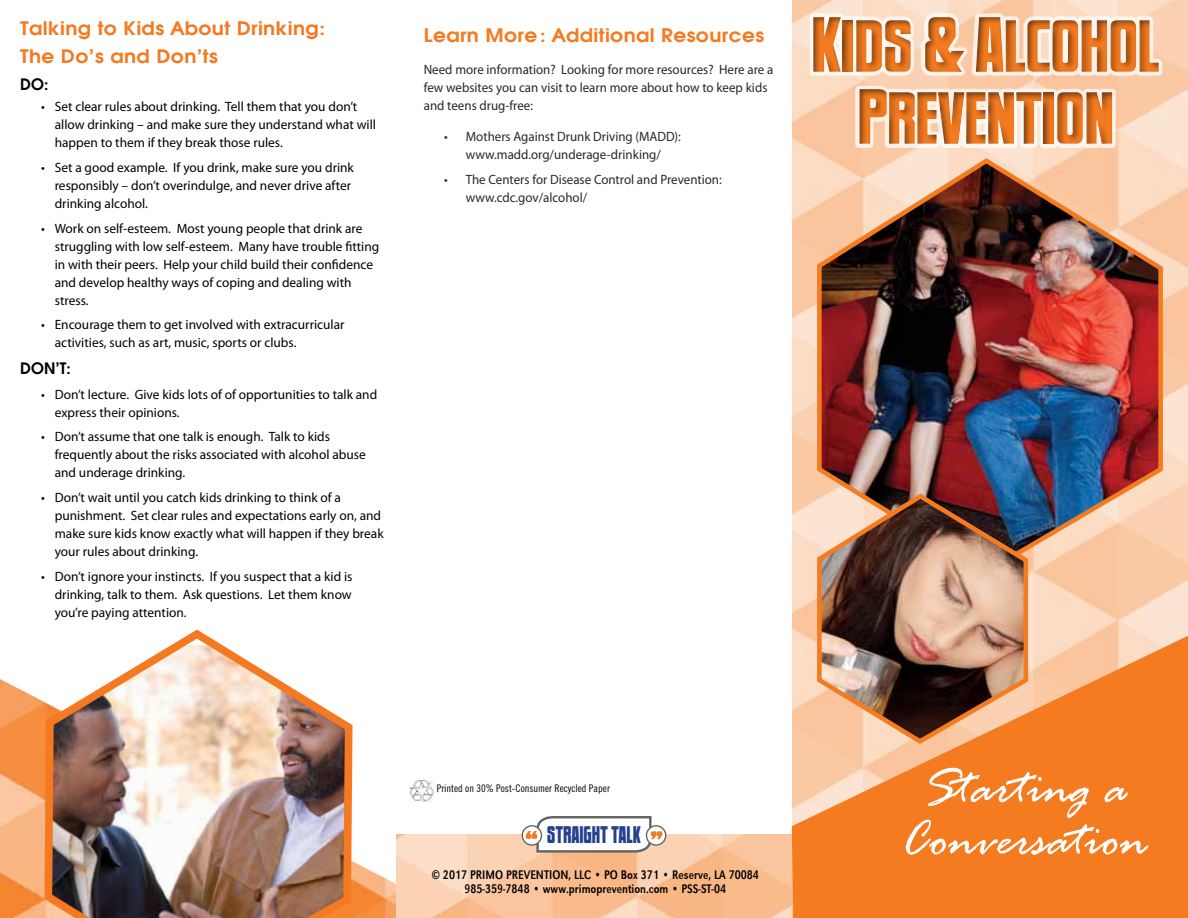
<style>
.page{position:relative;width:1188px;height:918px;background:#fff}
.page>*{position:absolute;margin:0;border:0;box-sizing:border-box;transform-origin:0 0}
.t1{font:70.5px/72px "Newsflash BB";letter-spacing:-.01em;color:#f47b20;text-align:center;scale:1.15 1}
.t2{font:italic 53.55px/52.1px "Rage";color:#fff;text-align:center}
.t3{font:22.95px "Newsflash BB";color:#25408f}
.t4{font:19.5px/28.5px "Moderne Demi";letter-spacing:.02em;color:#f47920;scale:1.09 1}
.t5{font:19.5px "Moderne Demi";letter-spacing:.02em;color:#f47b20;scale:1.09 1}
.t6{font:16.5px "Moderne Demi";color:#000}
.t7{font:13.5px/18px "Myriad Pro";color:#000}
.t8{font:13.5px/18px "Myriad Pro";color:#292829;scale:.96 1}
.t9{font:12.9px/14.2px "URW Grotesk Ext Nar";color:#000;text-align:center;scale:.93 1}
.t10{font:10.5px "Trade Gothic Cond Eighteen";color:#000}
</style>
<div class="page">
<img style="left:396px;top:834px;width:396px;height:84px">
<img style="left:0;top:679px;width:396px;height:239px">
<img style="left:410px;top:780px;width:23px;height:23px">
<svg style="left:646px;top:826px;width:20px;height:19px"></svg>
<div style="left:646px;top:825px;width:20px;height:21px;border:1px solid #636466;border-radius:50%"></div>
<svg style="left:522px;top:826px;width:20px;height:19px"></svg>
<div style="left:522px;top:825px;width:20px;height:21px;border:1px solid #636466;border-radius:50%"></div>
<svg style="left:526px;top:816px;width:136px;height:38px"></svg>
<div style="left:809px;top:11px;width:379px;height:142px;background:#000;opacity:.54"></div>
<img style="left:815px;top:155px;width:350px;height:422px">
<img style="left:815px;top:490px;width:215px;height:146px">
<svg style="left:792px;top:636px;width:396px;height:282px;fill:#f47b20"></svg>
<img style="left:41px;top:629px;width:315px;height:289px">
<h3 class="t4" style="left:20px;top:13px;width:281px">Talking to Kids About Drinking:<br>The Do’s and Don’ts</h3>
<p class="t6" style="left:20px;top:74px;width:30px">DO:</p>
<p class="t7" style="left:55px;top:97px;width:323px;text-indent:-13px">• Set clear rules about drinking. Tell them that you don’t allow drinking – and make sure they understand what will happen to them if they break those rules.</p>
<p class="t7" style="left:55px;top:158px;width:301px;text-indent:-13px">• Set a good example. If you drink, make sure you drink responsibly – don’t overindulge, and never drive after drinking alcohol.</p>
<p class="t7" style="left:55px;top:219px;width:326px;text-indent:-13px">• Work on self-esteem. Most young people that drink are struggling with low self-esteem. Many have trouble fitting in with their peers. Help your child build their confidence and develop healthy ways of coping and dealing with stress.</p>
<p class="t7" style="left:55px;top:316px;width:291px;text-indent:-13px">• Encourage them to get involved with extracurricular activities, such as art, music, sports or clubs.</p>
<p class="t6" style="left:20px;top:358px;width:52px">DON’T:</p>
<p class="t7" style="left:55px;top:385px;width:324px;text-indent:-13px">• Don’t lecture. Give kids lots of of opportunities to talk and express their opinions.</p>
<p class="t7" style="left:55px;top:428px;width:313px;text-indent:-13px">• Don’t assume that one talk is enough. Talk to kids frequently about the risks associated with alcohol abuse and underage drinking.</p>
<p class="t7" style="left:55px;top:488px;width:330px;text-indent:-13px">• Don’t wait until you catch kids drinking to think of a punishment. Set clear rules and expectations early on, and make sure kids know exactly what will happen if they break your rules about drinking.</p>
<p class="t7" style="left:55px;top:567px;width:299px;text-align:justify;text-indent:-13px">• Don’t ignore your instincts. If you suspect that a kid is drinking, talk to them. Ask questions. Let them know you’re paying attention.</p>
<h3 class="t5" style="left:424px;top:23px;width:314px">Learn More: Additional Resources</h3>
<p class="t8" style="left:424px;top:60px;width:366px">Need more information? Looking for more resources? Here are a few websites you can visit to learn more about how to keep kids and teens drug-free:</p>
<p class="t8" style="left:444px;top:127px;width:248px;text-align:center">• Mothers Against Drunk Driving (MADD): www.madd.org/underage-drinking/</p>
<p class="t8" style="left:466px;top:170px;width:268px;text-indent:-22px">• The Centers for Disease Control and Prevention: www.cdc.gov/alcohol/</p>
<h1 class="t1" style="left:811px;top:9px;width:305px">KIDS &amp; ALCOHOL<br>PREVENTION</h1>
<p class="t10" style="left:437px;top:782px;width:175px">Printed on 30% Post-Consumer Recycled Paper</p>
<h3 class="t3" style="left:547px;top:823px;width:95px">STRAIGHT TALK</h3>
<p class="t9" style="left:432px;top:868px;width:353px">© 2017 PRIMO PREVENTION, LLC • PO Box 371 • Reserve, LA 70084<br>985-359-7848 • www.primoprevention.com • PSS-ST-04</p>
<h2 class="t2" style="left:900px;top:766px;width:249px">Starting a<br>Conversation</h2>
</div>
